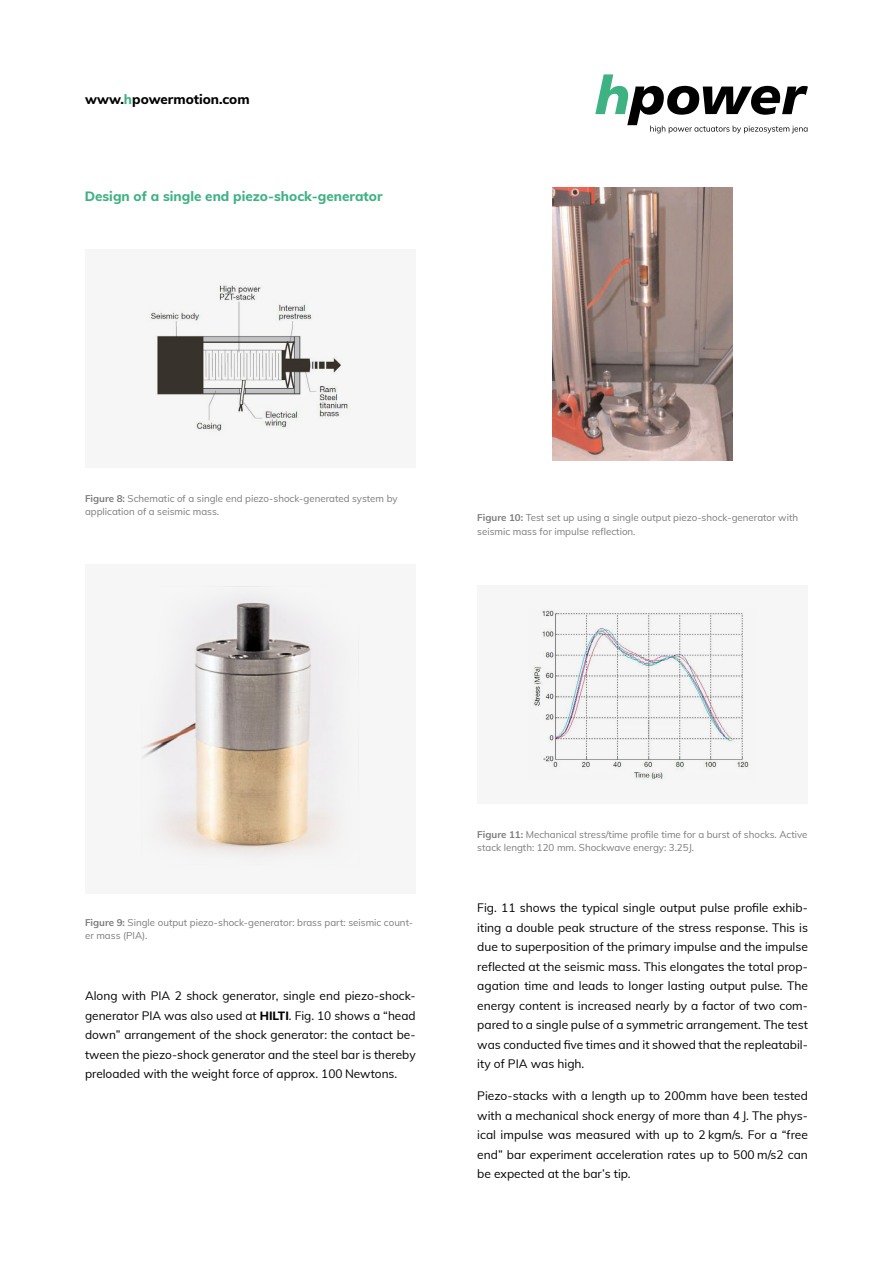
<style>
.page{position:relative;width:893px;height:1263px;background:#fff}
.page>*{position:absolute;margin:0;border:0;box-sizing:border-box;transform-origin:0 0}
.t1{font:800 13.5px "Muli";color:#3fb284}
.t2{font:800 13.5px "Muli";color:#000}
.t3{font:12px/19.5px "Muli";color:#000;text-align:justify}
.t4{font:9.75px/13.5px "Muli";color:#7c7b7b}
.s1{color:#3fb284}
.s2{font-weight:700}
.s3{font-weight:800}
</style>
<div class="page">
<svg style="left:595px;top:74px;width:213px;height:59px"></svg>
<div style="left:477px;top:585px;width:331px;height:219px;background:#f6f6f6"></div>
<div style="left:85px;top:249px;width:331px;height:219px;background:#f6f6f6"></div>
<img style="left:151px;top:285px;width:198px;height:146px">
<div style="left:85px;top:564px;width:331px;height:329px;background:#f6f6f6"></div>
<img style="left:533px;top:610px;width:217px;height:170px">
<img style="left:552px;top:187px;width:181px;height:274px">
<img style="left:143px;top:586px;width:190px;height:269px">
<p class="t2" style="left:85px;top:89px;width:166px">www.<span class="s1">h</span>powermotion.com</p>
<p class="t1" style="left:85px;top:186px;width:299px">Design of a single end piezo-shock-generator</p>
<p class="t4" style="left:85px;top:491px;width:314px"><span class="s2">Figure 8:</span> Schematic of a single end piezo-shock-generated system by application of a seismic mass.</p>
<p class="t4" style="left:477px;top:511px;width:322px"><span class="s2">Figure 10:</span> Test set up using a single output piezo-shock-generator with seismic mass for impulse reflection.</p>
<p class="t4" style="left:85px;top:915px;width:330px"><span class="s2">Figure 9:</span> Single output piezo-shock-generator: brass part: seismic count&shy;er mass (PIA).</p>
<p class="t3" style="left:85px;top:985px;width:332px">Along with PIA 2 shock generator, single end piezo-shock&shy;generator PIA was also used at <span class="s3">HILTI</span>. Fig. 10 shows a “head down” arrangement of the shock generator: the contact be&shy;tween the piezo-shock generator and the steel bar is thereby preloaded with the weight force of approx. 100 Newtons.</p>
<p class="t4" style="left:477px;top:827px;width:332px"><span class="s2">Figure 11:</span> Mechanical stress/time profile time for a burst of shocks. Active stack length: 120 mm. Shockwave energy: 3.25J.</p>
<p class="t3" style="left:477px;top:897px;width:332px">Fig. 11 shows the typical single output pulse profile exhib&shy;iting a double peak structure of the stress response. This is due to superposition of the primary impulse and the impulse reflected at the seismic mass. This elongates the total prop&shy;agation time and leads to longer lasting output pulse. The energy content is increased nearly by a factor of two com&shy;pared to a single pulse of a symmetric arrangement. The test was conducted five times and it showed that the repleatabil&shy;ity of PIA was high.</p>
<p class="t3" style="left:477px;top:1086px;width:332px">Piezo-stacks with a length up to 200mm have been tested with a mechanical shock energy of more than 4 J. The phys&shy;ical impulse was measured with up to 2 kgm/s. For a “free end” bar experiment acceleration rates up to 500 m/s2 can be expected at the bar’s tip.</p>
</div>
